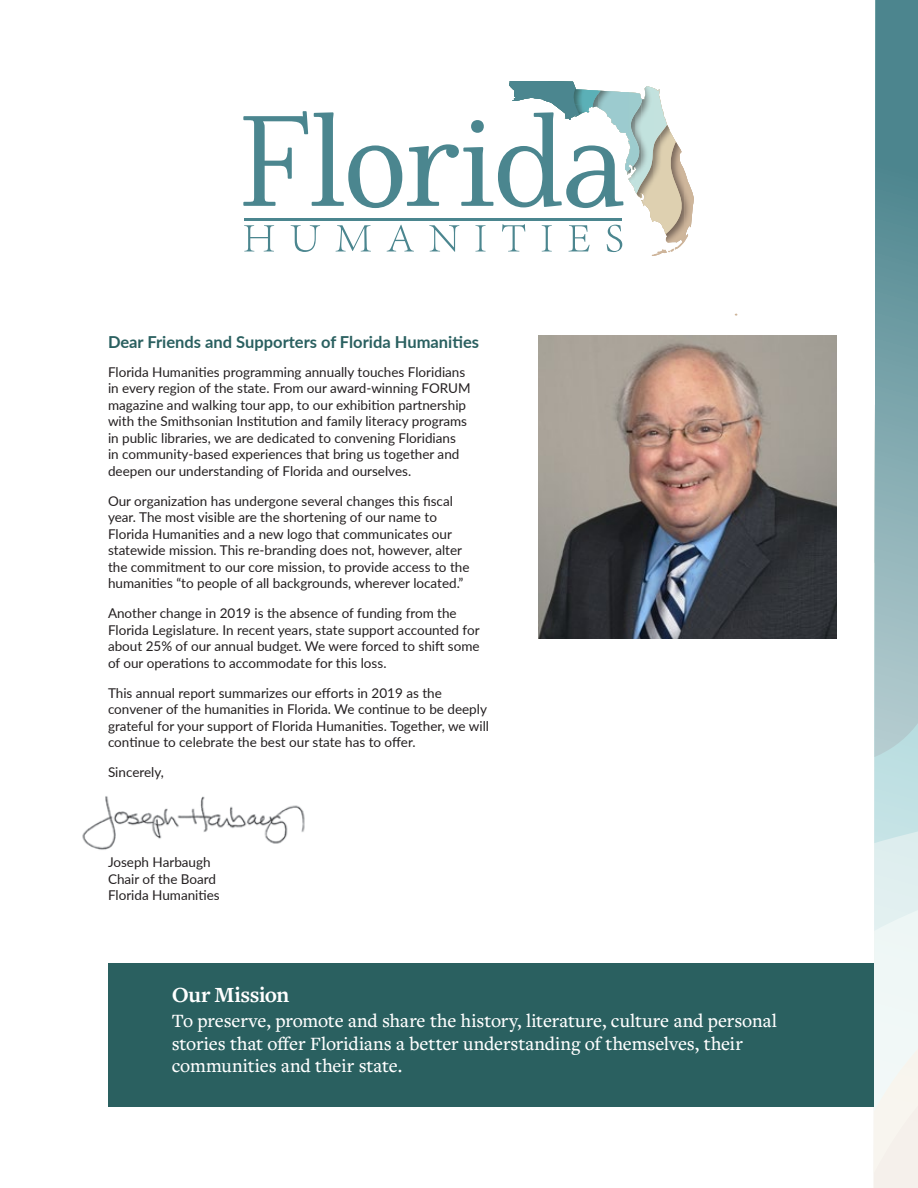
<style>
.page{position:relative;width:918px;height:1188px;background:#fff}
.page>*{position:absolute;margin:0;border:0;box-sizing:border-box;transform-origin:0 0}
.t1{font:700 22.5px "Freight Text Pro";letter-spacing:-.02em;color:#fff}
.t2{font:500 19.5px/22.5px "Freight Text Pro";letter-spacing:-.005em;color:#fff}
.t3{font:700 16.5px "Lato";color:#2a6060}
.t4{font:13.5px/16.5px "Lato";color:#231f20}
</style>
<div class="page">
<svg style="left:873px;top:0;width:45px;height:1188px"></svg>
<img style="left:82px;top:796px;width:223px;height:54px">
<div style="left:108px;top:963px;width:766px;height:144px;background:#2a6060"></div>
<img style="left:539px;top:335px;width:298px;height:303px">
<hr style="left:244px;top:218px;width:378px;height:2px;background:#4b868f">
<svg style="left:244px;top:224px;width:378px;height:28px"></svg>
<img style="left:688px;top:182px;width:6px;height:46px">
<img style="left:675px;top:142px;width:13px;height:92px">
<img style="left:661px;top:125px;width:14px;height:109px">
<img style="left:654px;top:133px;width:7px;height:91px">
<img style="left:674px;top:181px;width:7px;height:44px">
<img style="left:645px;top:179px;width:9px;height:43px">
<img style="left:645px;top:86px;width:9px;height:93px">
<img style="left:509px;top:81px;width:66px;height:4px">
<svg style="left:243px;top:85px;width:402px;height:123px"></svg>
<svg style="left:652px;top:234px;width:36px;height:22px"></svg>
<p class="t3" style="left:108px;top:330px;width:373px">Dear Friends and Supporters of Florida Humanities</p>
<p class="t4" style="left:108px;top:363px;width:364px">Florida Humanities programming annually touches Floridians in every region of the state. From our award-winning FORUM magazine and walking tour app, to our exhibition partnership with the Smithsonian Institution and family literacy programs in public libraries, we are dedicated to convening Floridians<br>in community-based experiences that bring us together and deepen our understanding of Florida and ourselves.</p>
<p class="t4" style="left:108px;top:492px;width:363px">Our organization has undergone several changes this fiscal year. The most visible are the shortening of our name to Florida Humanities and a new logo that communicates our statewide mission. This re-branding does not, however, alter the commitment to our core mission, to provide access to the humanities “to people of all backgrounds, wherever located.”</p>
<p class="t4" style="left:108px;top:605px;width:373px">Another change in 2019 is the absence of funding from the Florida Legislature. In recent years, state support accounted for about 25% of our annual budget. We were forced to shift some of our operations to accommodate for this loss.</p>
<p class="t4" style="left:108px;top:684px;width:383px">This annual report summarizes our efforts in 2019 as the convener of the humanities in Florida. We continue to be deeply grateful for your support of Florida Humanities. Together, we will continue to celebrate the best our state has to offer.</p>
<p class="t4" style="left:108px;top:764px;width:57px">Sincerely,</p>
<p class="t4" style="left:108px;top:854px;width:113px">Joseph Harbaugh<br>Chair of the Board<br>Florida Humanities</p>
<h1 class="t1" style="left:172px;top:979px;width:119px">Our Mission</h1>
<h2 class="t2" style="left:172px;top:1009px;width:607px">To preserve, promote and share the history, literature, culture and personal stories that offer Floridians a better understanding of themselves, their communities and their state.</h2>
</div>
